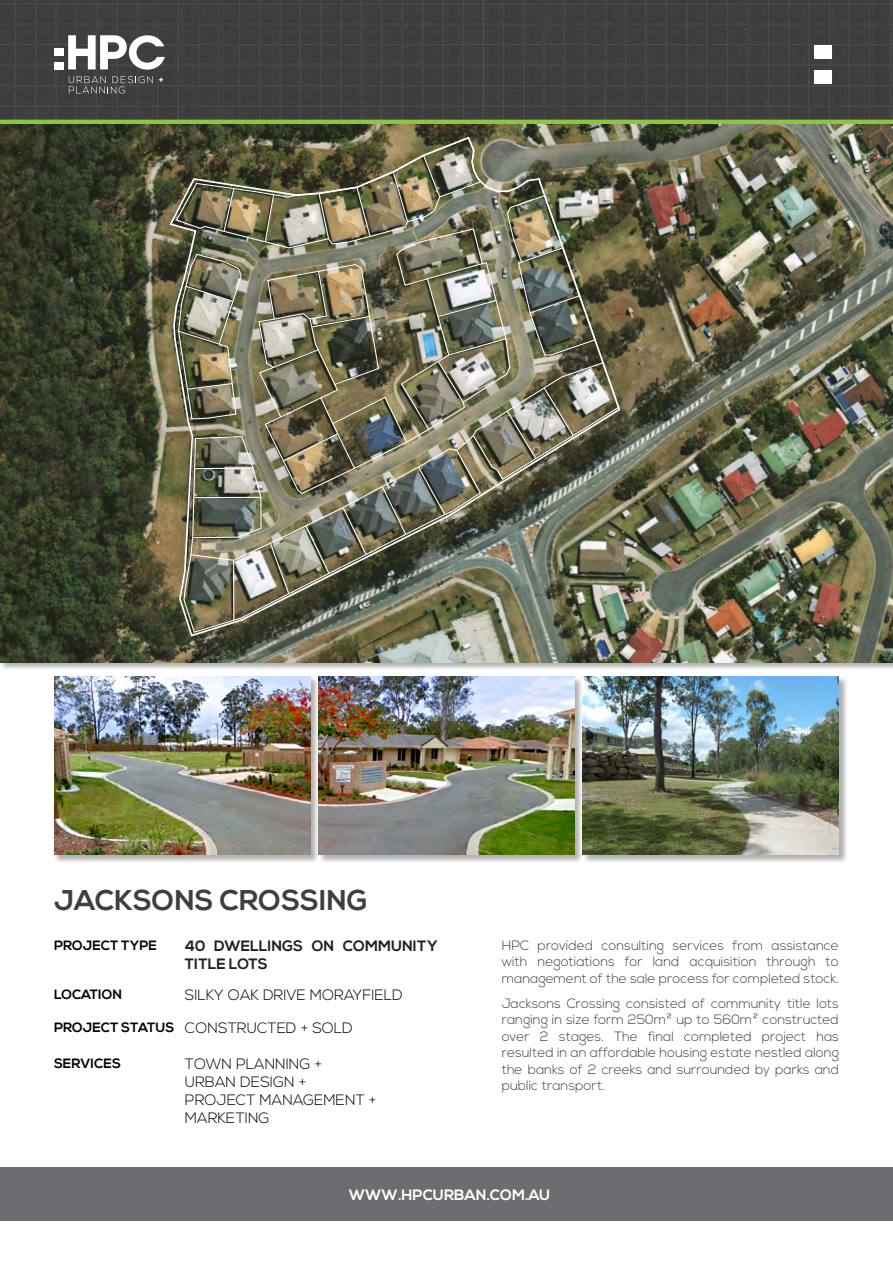
<style>
.page{position:relative;width:893px;height:1263px;background:#fff}
.page>*{position:absolute;margin:0;border:0;box-sizing:border-box;transform-origin:0 0}
.Project_title{font:700 28.5px "Nexa";color:#3f3f40}
.project_info{font:300 15px "Nexa";color:#040503}
.project_info-2{font:700 15px/18px "Nexa";color:#231f20}
.t1{font:700 15px "Nexa";color:#fff}
.BODY_grey{font:300 13.5px/16.5px "Nexa";color:#3f3f40;text-align:justify}
.Project_subtitles{font:700 13.5px "Nexa";color:#040503}
</style>
<div class="page">
<div style="left:0;top:1167px;width:893px;height:54px;background:#6c6d70"></div>
<svg style="left:0;top:0;width:893px;height:124px;background:#414440"></svg>
<div style="left:815px;top:45px;width:17px;height:14px;background:#fff"></div>
<div style="left:815px;top:70px;width:17px;height:14px;background:#fff"></div>
<svg style="left:68px;top:35px;width:97px;height:35px"></svg>
<div style="left:54px;top:49px;width:9px;height:7px;background:#fff"></div>
<div style="left:54px;top:62px;width:9px;height:7px;background:#fff"></div>
<svg style="left:159px;top:78px;width:4px;height:4px"></svg>
<svg style="left:69px;top:76px;width:84px;height:18px;background:#565657"></svg>
<img style="left:0;top:124px;width:893px;height:538px">
<img style="left:168px;top:136px;width:454px;height:502px">
<img style="left:183px;top:595px;width:299px;height:38px">
<img style="left:175px;top:136px;width:445px;height:459px">
<div style="left:318px;top:676px;width:265px;height:188px;background:#231f20;opacity:.35"></div>
<img style="left:319px;top:677px;width:256px;height:178px">
<div style="left:54px;top:676px;width:265px;height:188px;background:#231f20;opacity:.35"></div>
<img style="left:54px;top:677px;width:256px;height:178px">
<div style="left:582px;top:676px;width:266px;height:188px;background:#231f20;opacity:.35"></div>
<img style="left:583px;top:677px;width:256px;height:178px">
<p class="Project_title" style="left:54px;top:884px;width:315px">JACKSONS CROSSING</p>
<p class="Project_subtitles" style="left:54px;top:938px;width:104px">PROJECT TYPE</p>
<p class="project_info-2" style="left:185px;top:938px;width:254px">40 DWELLINGS ON COMMUNITY<br>TITLE LOTS</p>
<p class="Project_subtitles" style="left:54px;top:986px;width:70px">LOCATION</p>
<p class="project_info" style="left:185px;top:986px;width:219px">SILKY OAK DRIVE MORAYFIELD</p>
<p class="Project_subtitles" style="left:54px;top:1020px;width:122px">PROJECT STATUS</p>
<p class="project_info" style="left:185px;top:1020px;width:169px">CONSTRUCTED + SOLD</p>
<p class="Project_subtitles" style="left:54px;top:1055px;width:69px">SERVICES</p>
<p class="project_info" style="left:185px;top:1055px;width:139px">TOWN PLANNING +</p>
<p class="project_info" style="left:185px;top:1073px;width:123px">URBAN DESIGN +</p>
<p class="project_info" style="left:185px;top:1091px;width:193px">PROJECT MANAGEMENT +</p>
<p class="project_info" style="left:185px;top:1109px;width:86px">MARKETING</p>
<p class="BODY_grey" style="left:502px;top:938px;width:339px">HPC provided consulting services from assistance with negotiations for land acquisition through to management of the sale process for completed stock.</p>
<p class="BODY_grey" style="left:502px;top:996px;width:339px">Jacksons Crossing consisted of community title lots ranging in size form 250m² up to 560m² constructed over 2 stages. The final completed project has resulted in an affordable housing estate nestled along the banks of 2 creeks and surrounded by parks and public transport.</p>
<p class="t1" style="left:349px;top:1186px;width:203px">WWW.HPCURBAN.COM.AU</p>
</div>
